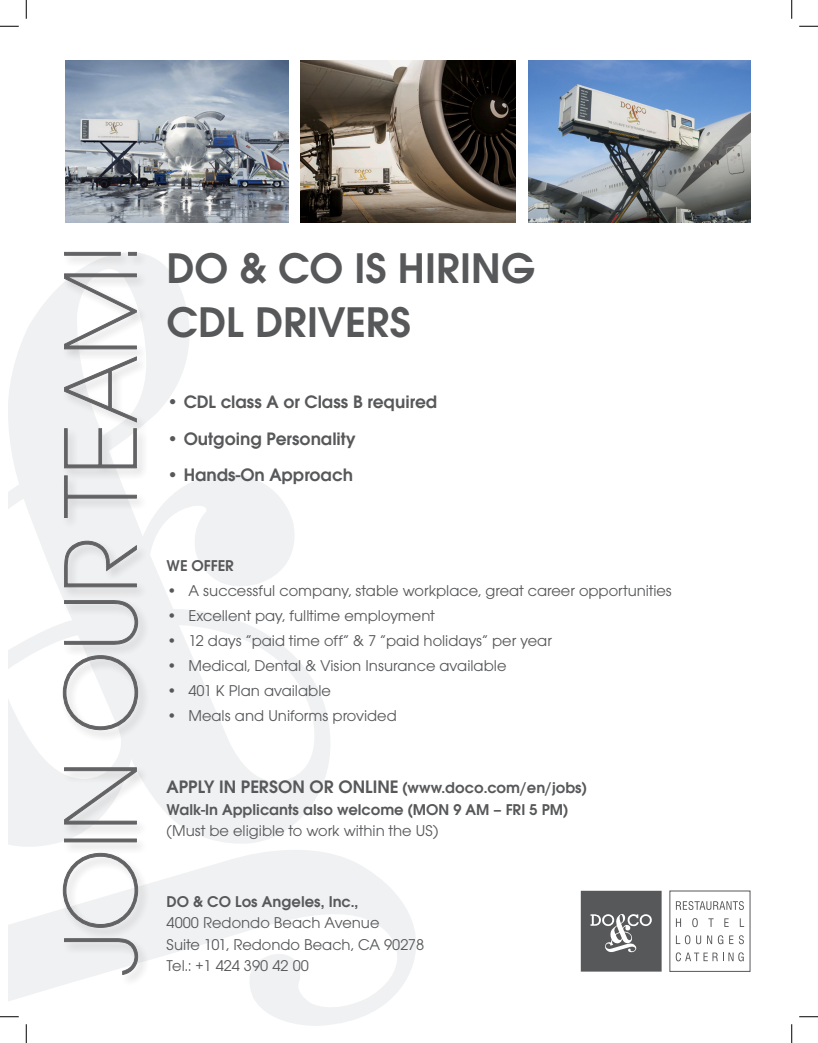
<style>
.page{position:relative;width:818px;height:1043px;background:#fff}
.page>*{position:absolute;margin:0;border:0;box-sizing:border-box;transform-origin:0 0}
.t1{font:600 44.5px/53.5px "Avant Garde Gothic Itc T";color:#57585a}
.t2{font:600 18.75px "Avant Garde Gothic Itc T";letter-spacing:-.005em;color:#57585a}
.t3{font:16.25px/21.2px "Avant Garde Gothic Itc T";color:#57585a}
.t4{font:600 16.25px/21.2px "Avant Garde Gothic Itc T";color:#57585a}
.s1{font-size:18.75px}
</style>
<div class="page">
<svg style="left:9px;top:256px;width:407px;height:770px"></svg>
<div style="left:60px;top:249px;width:90px;height:737px;background:#231f20;opacity:.2"></div>
<svg style="left:63px;top:252px;width:75px;height:723px"></svg>
<svg style="left:676px;top:901px;width:67px;height:9px"></svg>
<svg style="left:676px;top:918px;width:5px;height:8px"></svg>
<svg style="left:692px;top:918px;width:5px;height:9px"></svg>
<svg style="left:708px;top:918px;width:5px;height:8px"></svg>
<svg style="left:724px;top:918px;width:4px;height:8px"></svg>
<svg style="left:739px;top:918px;width:2px;height:8px"></svg>
<svg style="left:676px;top:935px;width:14px;height:9px"></svg>
<svg style="left:696px;top:935px;width:5px;height:9px"></svg>
<svg style="left:707px;top:935px;width:16px;height:9px"></svg>
<svg style="left:729px;top:935px;width:14px;height:9px"></svg>
<svg style="left:675px;top:952px;width:68px;height:9px"></svg>
<svg style="left:580px;top:890px;width:81px;height:81px;background:#6a6b6c"></svg>
<img style="left:65px;top:61px;width:223px;height:161px">
<img style="left:301px;top:61px;width:214px;height:161px">
<img style="left:528px;top:61px;width:222px;height:161px">
<svg style="left:0;top:25px;width:19px;height:2px"></svg>
<svg style="left:799px;top:25px;width:19px;height:2px"></svg>
<svg style="left:0;top:1015px;width:19px;height:2px"></svg>
<svg style="left:799px;top:1016px;width:19px;height:1px"></svg>
<svg style="left:25px;top:0;width:2px;height:19px"></svg>
<svg style="left:25px;top:1024px;width:2px;height:18px"></svg>
<svg style="left:791px;top:0;width:1px;height:19px"></svg>
<svg style="left:791px;top:1024px;width:1px;height:18px"></svg>
<h1 class="t1" style="left:167px;top:241px;width:370px">DO &amp; CO IS HIRING<br>CDL DRIVERS</h1>
<p class="t2" style="left:167px;top:391px;width:272px">• CDL class A or Class B required</p>
<p class="t2" style="left:167px;top:427px;width:190px">• Outgoing Personality</p>
<p class="t2" style="left:167px;top:464px;width:188px">• Hands-On Approach</p>
<p class="t4" style="left:167px;top:554px;width:69px">WE OFFER</p>
<p class="t3" style="left:167px;top:579px;width:507px">• A successful company, stable workplace, great career opportunities</p>
<p class="t3" style="left:167px;top:604px;width:270px">• Excellent pay, fulltime employment</p>
<p class="t3" style="left:167px;top:629px;width:387px">• 12 days “paid time off” &amp; 7 “paid holidays” per year</p>
<p class="t3" style="left:167px;top:654px;width:341px">• Medical, Dental &amp; Vision Insurance available</p>
<p class="t3" style="left:167px;top:679px;width:166px">• 401 K Plan available</p>
<p class="t3" style="left:167px;top:704px;width:232px">• Meals and Uniforms provided</p>
<p class="t4" style="left:167px;top:777px;width:422px"><span class="s1">APPLY IN PERSON OR ONLINE</span> (www.doco.com/en/jobs)<br>Walk-In Applicants also welcome (MON 9 AM – FRI 5 PM)</p>
<p class="t3" style="left:167px;top:819px;width:273px">(Must be eligible to work within the US)</p>
<p class="t4" style="left:167px;top:891px;width:193px">DO &amp; CO Los Angeles, Inc.,</p>
<p class="t3" style="left:167px;top:912px;width:259px">4000 Redondo Beach Avenue<br>Suite 101, Redondo Beach, CA 90278<br>Tel.: +1 424 390 42 00</p>
</div>
